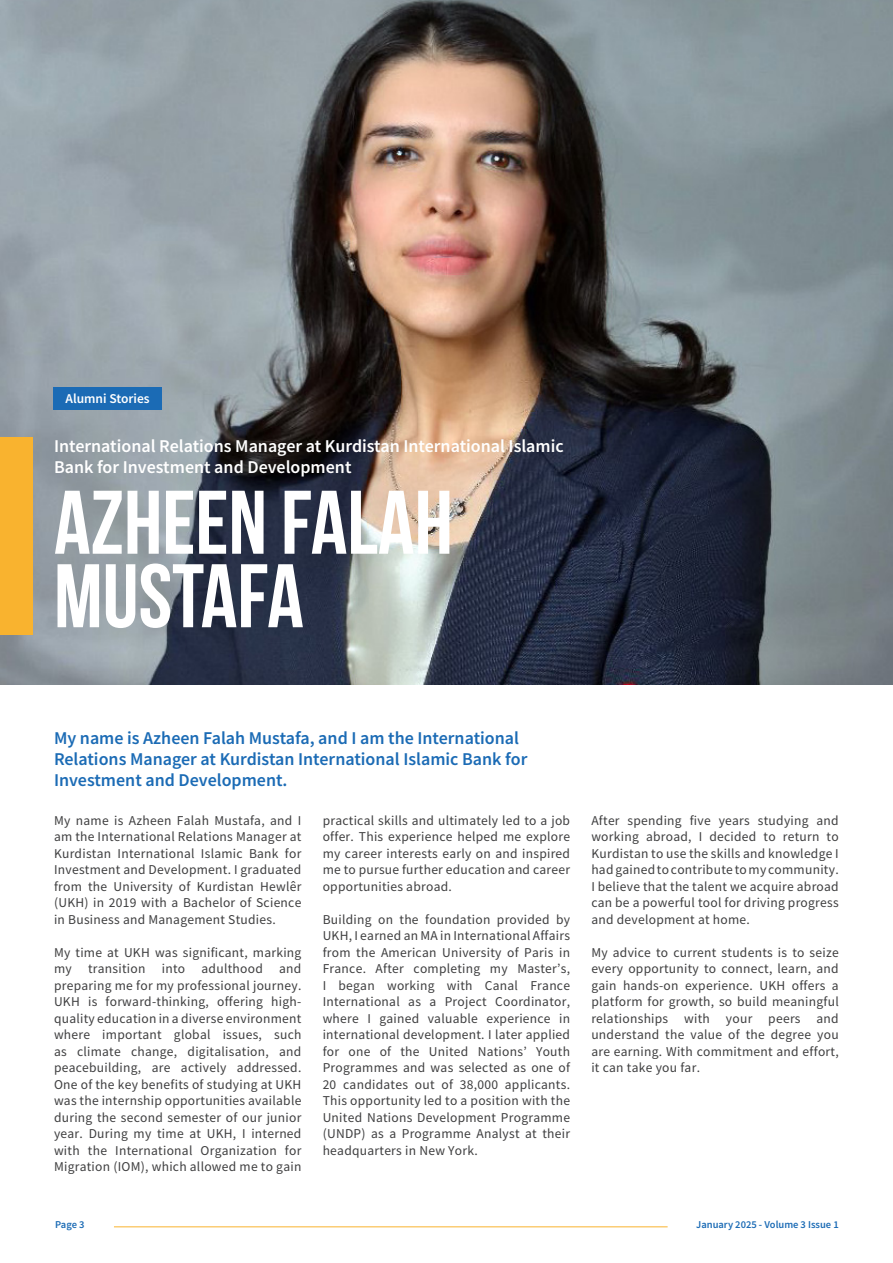
<style>
.page{position:relative;width:893px;height:1263px;background:#fff}
.page>*{position:absolute;margin:0;border:0;box-sizing:border-box;transform-origin:0 0}
._01_Headline{font:700 90px/73.5px "Bebas Neue";color:#fff}
._05a_body_text_Intro{font:600 18px/21px "Source Sans Pro";color:#1b6bb5}
._05a_body_text_Intro-2{font:600 18px/21px "Source Sans Pro";color:#fff}
._05_body_text{font:13.5px/16.5px "Source Sans Pro";letter-spacing:.02em;color:#3e3e3f;text-align:justify}
._05_body_text_bold_white{font:600 13.5px "Source Sans Pro";color:#fff}
.t1{font:600 10.5px "Source Sans Pro";color:#1b6bb5}
</style>
<div class="page">
<img style="left:0;top:0;width:893px;height:684px">
<div style="left:54px;top:387px;width:108px;height:22px;background:#1b6bb5"></div>
<hr style="left:114px;top:1226px;width:554px;height:1px;background:#f9b32f">
<div style="left:0;top:437px;width:33px;height:198px;background:#f9b32f"></div>
<p class="_05_body_text_bold_white" style="left:65px;top:389px;width:86px">Alumni Stories</p>
<p class="_05a_body_text_Intro-2" style="left:54px;top:435px;width:511px">International Relations Manager at Kurdistan International Islamic<br>Bank for Investment and Development</p>
<p class="_01_Headline" style="left:54px;top:485px;width:400px">AZHEEN FALAH<br>MUSTAFA</p>
<p class="_05a_body_text_Intro" style="left:54px;top:727px;width:475px">My name is Azheen Falah Mustafa, and I am the International<br>Relations Manager at Kurdistan International Islamic Bank for<br>Investment and Development.</p>
<p class="_05_body_text" style="left:54px;top:812px;width:249px">My name is Azheen Falah Mustafa, and I am the International Relations Manager at Kurdistan International Islamic Bank for Investment and Development. I graduated from the University of Kurdistan Hewlêr (UKH) in 2019 with a Bachelor of Science in Business and Management Studies.</p>
<p class="_05_body_text" style="left:54px;top:944px;width:249px">My time at UKH was significant, marking my transition into adulthood and preparing me for my professional journey.<br>UKH is forward-thinking, offering high&shy;quality education in a diverse environment where important global issues, such as climate change, digitalisation, and peacebuilding, are actively addressed.<br>One of the key benefits of studying at UKH was the internship opportunities available during the second semester of our junior year. During my time at UKH, I interned with the International Organization for Migration (IOM), which allowed me to gain</p>
<p class="_05_body_text" style="left:323px;top:812px;width:249px">practical skills and ultimately led to a job offer. This experience helped me explore my career interests early on and inspired me to pursue further education and career opportunities abroad.</p>
<p class="_05_body_text" style="left:323px;top:911px;width:249px">Building on the foundation provided by UKH, I earned an MA in International Affairs from the American University of Paris in France. After completing my Master’s, I began working with Canal France International as a Project Coordinator, where I gained valuable experience in international development. I later applied for one of the United Nations’ Youth Programmes and was selected as one of 20 candidates out of 38,000 applicants.<br>This opportunity led to a position with the United Nations Development Programme (UNDP) as a Programme Analyst at their headquarters in New York.</p>
<p class="_05_body_text" style="left:591px;top:812px;width:249px">After spending five years studying and working abroad, I decided to return to Kurdistan to use the skills and knowledge I had gained to contribute to my community.<br>I believe that the talent we acquire abroad can be a powerful tool for driving progress and development at home.</p>
<p class="_05_body_text" style="left:591px;top:944px;width:249px">My advice to current students is to seize every opportunity to connect, learn, and gain hands-on experience. UKH offers a platform for growth, so build meaningful relationships with your peers and understand the value of the degree you are earning. With commitment and effort, it can take you far.</p>
<p class="t1" style="left:55px;top:1218px;width:31px">Page 3</p>
<p class="t1" style="left:696px;top:1218px;width:144px">January 2025 - Volume 3 Issue 1</p>
</div>
